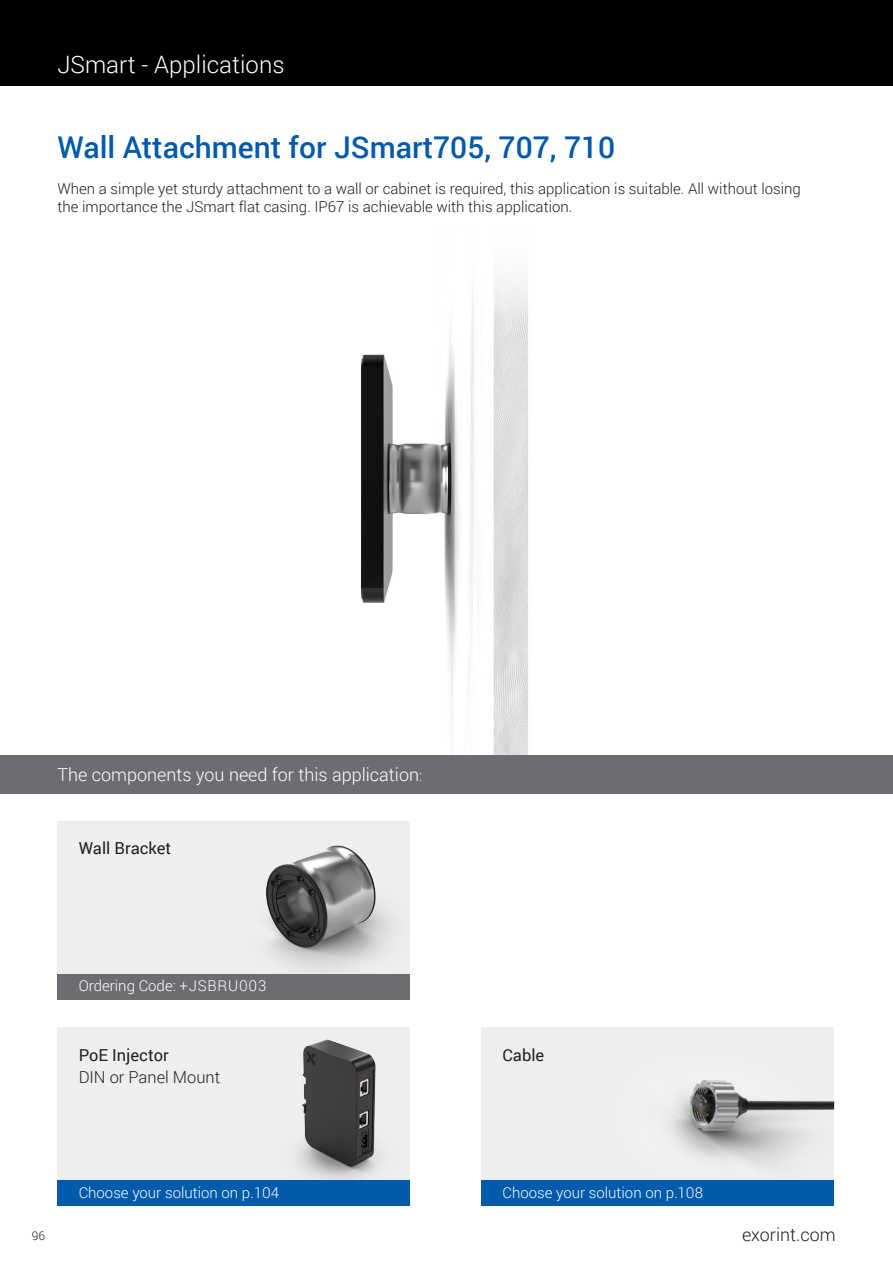
<style>
.page{position:relative;width:893px;height:1263px;background:#fff}
.page>*{position:absolute;margin:0;border:0;box-sizing:border-box;transform-origin:0 0}
.t1{font:500 30px "Roboto";color:#015aaa}
.t2{font:300 24px "Roboto";color:#fff}
.t3{font:300 18px "Roboto";color:#fff}
.t4{font:300 18px "Roboto";color:#231f20}
.t5{font:16.5px "Roboto";color:#231f20}
.t6{font:300 16.5px "Roboto";color:#231f20}
.t7{font:300 15px/18px "Roboto";color:#231f20}
.t8{font:300 15px "Roboto";color:#fff}
.t9{font:300 12px "Roboto";color:#231f20}
.s1{font-size:15px}
</style>
<div class="page">
<img style="left:360px;top:273px;width:168px;height:481px">
<div style="left:0;top:755px;width:893px;height:38px;background:#6c6d70"></div>
<div style="left:0;top:0;width:893px;height:85px;background:#000001"></div>
<div style="left:57px;top:821px;width:353px;height:153px;background:#eeeeef"></div>
<img style="left:266px;top:845px;width:127px;height:126px">
<div style="left:57px;top:974px;width:353px;height:26px;background:#6c6d70"></div>
<div style="left:57px;top:1027px;width:353px;height:179px;background:#eeeeef"></div>
<img style="left:297px;top:1039px;width:82px;height:141px">
<div style="left:57px;top:1180px;width:353px;height:26px;background:#015aaa"></div>
<div style="left:481px;top:1027px;width:353px;height:179px;background:#eeeeef"></div>
<img style="left:671px;top:1080px;width:163px;height:85px">
<div style="left:481px;top:1180px;width:353px;height:26px;background:#015aaa"></div>
<h2 class="t2" style="left:57px;top:48px;width:229px">JSmart - Applications</h2>
<h1 class="t1" style="left:57px;top:126px;width:559px">Wall Attachment for JSmart705, 707, 710</h1>
<p class="t7" style="left:57px;top:179px;width:745px">When a simple yet sturdy attachment to a wall or cabinet is required, this application is suitable. All without losing the importance the JSmart flat casing. IP67 is achievable with this application.</p>
<p class="t3" style="left:57px;top:762px;width:366px">The components you need for this application<span class="s1">:</span></p>
<p class="t5" style="left:79px;top:836px;width:94px">Wall Bracket</p>
<p class="t8" style="left:79px;top:976px;width:189px">Ordering Code: +JSBRU003</p>
<p class="t5" style="left:79px;top:1043px;width:92px">PoE Injector</p>
<p class="t6" style="left:79px;top:1066px;width:143px">DIN or Panel Mount</p>
<p class="t8" style="left:79px;top:1182px;width:202px">Choose your solution on p.104</p>
<p class="t5" style="left:502px;top:1043px;width:43px">Cable</p>
<p class="t8" style="left:502px;top:1182px;width:202px">Choose your solution on p.108</p>
<p class="t9" style="left:32px;top:1228px;width:15px">96</p>
<p class="t4" style="left:742px;top:1222px;width:95px">exorint.com</p>
</div>
